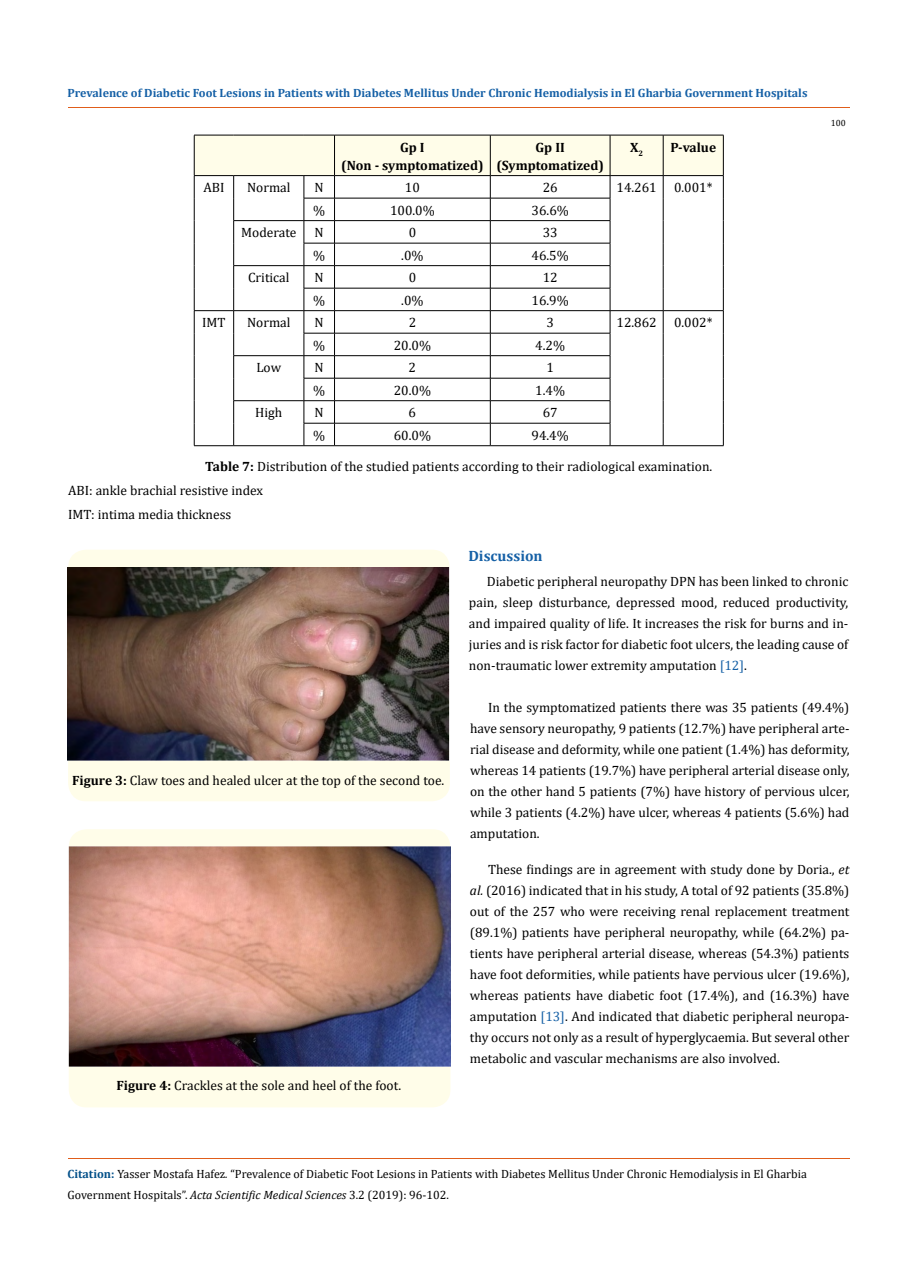
<style>
.page{position:relative;width:917px;height:1262px;background:#fff}
.page>*{position:absolute;margin:0;border:0;box-sizing:border-box;transform-origin:0 0}
.t1{font:700 15px "Cambria";color:#1560a6}
.t2{font:13.5px/21px "Cambria";color:#000;text-align:justify}
.t3{font:700 13.5px/18px "Cambria";color:#000;text-align:center}
.t4{font:12px/21px "Cambria";color:#000}
.t5{font:700 12px "Cambria";color:#1560a6}
.t6{font:9px "Cambria";color:#000}
.s1{font-weight:700}
.s2{color:#1560a6}
.s3{font-style:italic}
.s4{font-weight:700;color:#035089}
</style>
<div class="page">
<svg style="left:194px;top:135px;width:530px;height:310px"></svg>
<hr style="left:194px;top:445px;width:40px;height:1px;background:#000">
<hr style="left:234px;top:445px;width:70px;height:1px;background:#000">
<hr style="left:304px;top:445px;width:30px;height:1px;background:#000">
<hr style="left:334px;top:445px;width:156px;height:1px;background:#000">
<hr style="left:490px;top:445px;width:120px;height:1px;background:#000">
<hr style="left:610px;top:445px;width:53px;height:1px;background:#000">
<hr style="left:663px;top:445px;width:60px;height:1px;background:#000">
<div style="left:68px;top:549px;width:382px;height:252px;background:#fffde9;border-radius:18px"></div>
<img style="left:68px;top:567px;width:381px;height:193px">
<div style="left:69px;top:829px;width:381px;height:278px;background:#fffde9;border-radius:18px"></div>
<img style="left:69px;top:846px;width:381px;height:220px">
<hr style="left:68px;top:108px;width:781px;height:1px;background:#e05d1a">
<hr style="left:68px;top:1158px;width:781px;height:1px;background:#e05d1a">
<p class="t5" style="left:68px;top:84px;width:741px">Prevalence of Diabetic Foot Lesions in Patients with Diabetes Mellitus Under Chronic Hemodialysis in El Gharbia Government Hospitals</p>
<p class="t3" style="left:341px;top:137px;width:144px">Gp I<br>(Non - symptomatized)</p>
<p class="t3" style="left:496px;top:137px;width:109px">Gp II (Symptomatized)</p>
<p class="t3" style="left:630px;top:137px;width:15px">X<sub>2</sub></p>
<p class="t3" style="left:670px;top:137px;width:47px">P-value</p>
<p class="t2" style="left:203px;top:177px;width:23px">ABI</p>
<p class="t2" style="left:247px;top:177px;width:45px">Normal</p>
<p class="t2" style="left:314px;top:177px;width:11px">N</p>
<p class="t2" style="left:405px;top:177px;width:16px">10</p>
<p class="t2" style="left:542px;top:177px;width:16px">26</p>
<p class="t2" style="left:616px;top:177px;width:42px">14.261</p>
<p class="t2" style="left:674px;top:177px;width:40px">0.001*</p>
<p class="t2" style="left:313px;top:199px;width:14px">%</p>
<p class="t2" style="left:390px;top:199px;width:46px">100.0%</p>
<p class="t2" style="left:531px;top:199px;width:39px">36.6%</p>
<p class="t2" style="left:241px;top:222px;width:57px">Moderate</p>
<p class="t2" style="left:314px;top:222px;width:11px">N</p>
<p class="t2" style="left:408px;top:222px;width:9px">0</p>
<p class="t2" style="left:542px;top:222px;width:16px">33</p>
<p class="t2" style="left:313px;top:244px;width:14px">%</p>
<p class="t2" style="left:401px;top:244px;width:24px">.0%</p>
<p class="t2" style="left:531px;top:244px;width:39px">46.5%</p>
<p class="t2" style="left:248px;top:267px;width:43px">Critical</p>
<p class="t2" style="left:314px;top:267px;width:11px">N</p>
<p class="t2" style="left:408px;top:267px;width:9px">0</p>
<p class="t2" style="left:542px;top:267px;width:16px">12</p>
<p class="t2" style="left:313px;top:289px;width:14px">%</p>
<p class="t2" style="left:401px;top:289px;width:24px">.0%</p>
<p class="t2" style="left:531px;top:289px;width:39px">16.9%</p>
<p class="t2" style="left:202px;top:312px;width:25px">IMT</p>
<p class="t2" style="left:247px;top:312px;width:45px">Normal</p>
<p class="t2" style="left:314px;top:312px;width:11px">N</p>
<p class="t2" style="left:408px;top:312px;width:9px">2</p>
<p class="t2" style="left:546px;top:312px;width:9px">3</p>
<p class="t2" style="left:616px;top:312px;width:42px">12.862</p>
<p class="t2" style="left:674px;top:312px;width:40px">0.002*</p>
<p class="t2" style="left:313px;top:334px;width:14px">%</p>
<p class="t2" style="left:394px;top:334px;width:39px">20.0%</p>
<p class="t2" style="left:535px;top:334px;width:31px">4.2%</p>
<p class="t2" style="left:256px;top:357px;width:26px">Low</p>
<p class="t2" style="left:314px;top:357px;width:11px">N</p>
<p class="t2" style="left:408px;top:357px;width:9px">2</p>
<p class="t2" style="left:546px;top:357px;width:9px">1</p>
<p class="t2" style="left:313px;top:379px;width:14px">%</p>
<p class="t2" style="left:394px;top:379px;width:39px">20.0%</p>
<p class="t2" style="left:535px;top:379px;width:31px">1.4%</p>
<p class="t2" style="left:255px;top:402px;width:29px">High</p>
<p class="t2" style="left:314px;top:402px;width:11px">N</p>
<p class="t2" style="left:408px;top:402px;width:9px">6</p>
<p class="t2" style="left:542px;top:402px;width:16px">67</p>
<p class="t2" style="left:313px;top:424px;width:14px">%</p>
<p class="t2" style="left:394px;top:424px;width:39px">60.0%</p>
<p class="t2" style="left:531px;top:424px;width:39px">94.4%</p>
<p class="t2" style="left:68px;top:454px;width:645px;line-height:24px;text-align:left;text-indent:137px"><span class="s1">Table 7:</span> Distribution of the studied patients according to their radiological examination.<br>ABI: ankle brachial resistive index<br>IMT: intima media thickness</p>
<p class="t6" style="left:830px;top:118px;width:16px">100</p>
<p class="t2" style="left:72px;top:770px;width:373px"><span class="s1">Figure 3:</span> Claw toes and healed ulcer at the top of the second toe.</p>
<p class="t2" style="left:116px;top:1075px;width:286px"><span class="s1">Figure 4:</span> Crackles at the sole and heel of the foot.</p>
<p class="t1" style="left:468px;top:545px;width:76px">Discussion</p>
<p class="t2" style="left:469px;top:570px;width:381px;text-indent:18px">Diabetic peripheral neuropathy DPN has been linked to chronic pain, sleep disturbance, depressed mood, reduced productivity, and impaired quality of life. It increases the risk for burns and in&shy;juries and is risk factor for diabetic foot ulcers, the leading cause of non-traumatic lower extremity amputation <span class="s2">[12]</span>.</p>
<p class="t2" style="left:470px;top:696px;width:381px;text-indent:18px">In the symptomatized patients there was 35 patients (49.4%) have sensory neuropathy, 9 patients (12.7%) have peripheral arte&shy;rial disease and deformity, while one patient (1.4%) has deformity, whereas 14 patients (19.7%) have peripheral arterial disease only, on the other hand 5 patients (7%) have history of pervious ulcer, while 3 patients (4.2%) have ulcer, whereas 4 patients (5.6%) had amputation.</p>
<p class="t2" style="left:470px;top:858px;width:381px;text-indent:18px">These findings are in agreement with study done by Doria., <span class="s3">et al.</span> (2016) indicated that in his study, A total of 92 patients (35.8%) out of the 257 who were receiving renal replacement treatment (89.1%) patients have peripheral neuropathy, while (64.2%) pa&shy;tients have peripheral arterial disease, whereas (54.3%) patients have foot deformities, while patients have pervious ulcer (19.6%), whereas patients have diabetic foot (17.4%), and (16.3%) have amputation <span class="s2">[13]</span>. And indicated that diabetic peripheral neuropa&shy;thy occurs not only as a result of hyperglycaemia. But several other metabolic and vascular mechanisms are also involved.</p>
<p class="t4" style="left:68px;top:1163px;width:740px"><span class="s4">Citation:</span> Yasser Mostafa Hafez<span class="s3">.</span> “Prevalence of Diabetic Foot Lesions in Patients with Diabetes Mellitus Under Chronic Hemodialysis in El Gharbia<br>Government Hospitals”. <span class="s3">Acta Scientific Medical Sciences</span> 3.2 (2019): 96-102.</p>
</div>
